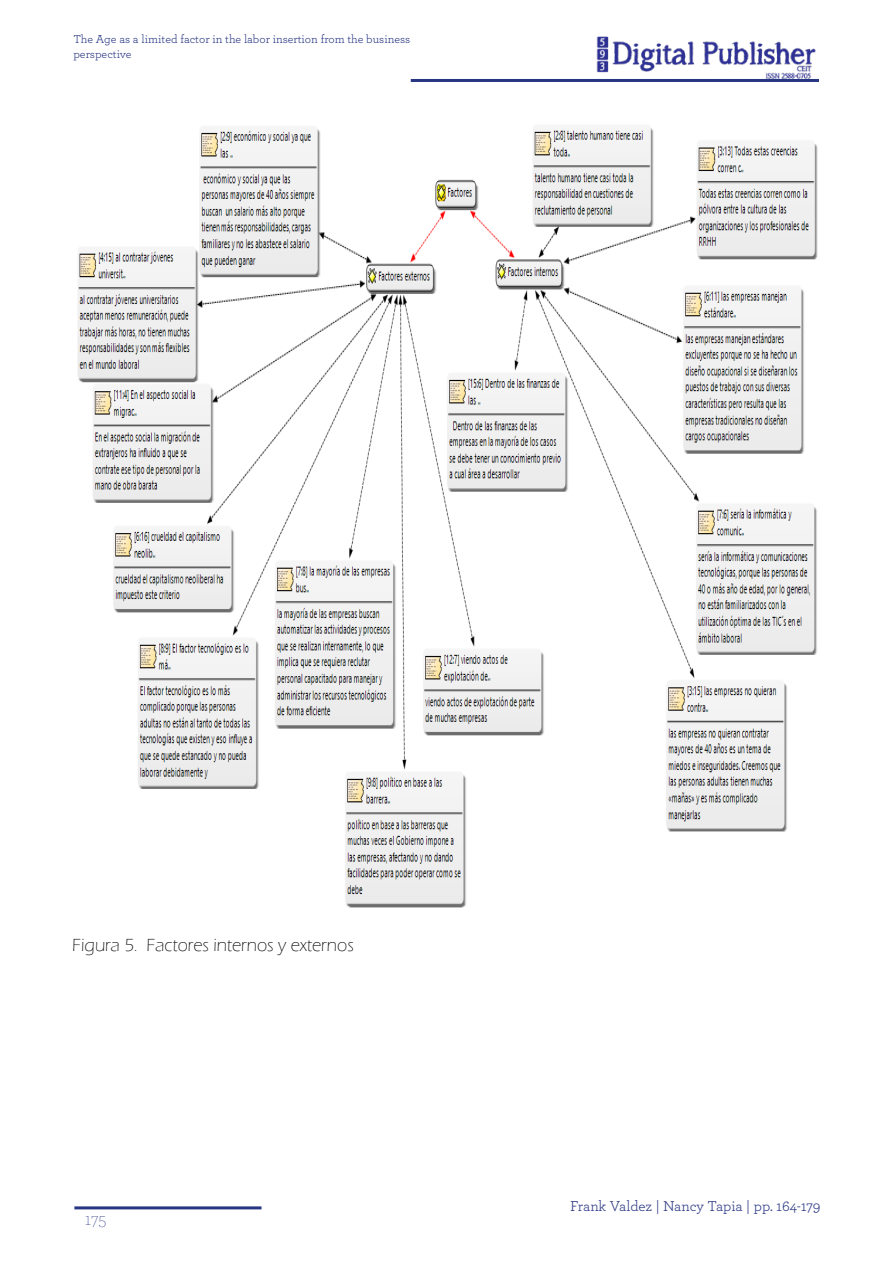
<style>
.page{position:relative;width:893px;height:1263px;background:#fff}
.page>*{position:absolute;margin:0;border:0;box-sizing:border-box;transform-origin:0 0}
.t1{font:300 18px "Eras ITC";color:#000}
.t2{font:200 18px "Archer";color:#283583}
.t3{font:15px "Archer";letter-spacing:-.01em;color:#283583}
.t4{font:12px/14.4px "Archer";color:#283583}
</style>
<div class="page">
<hr style="left:411px;top:79px;width:408px;height:3px;background:#283583">
<img style="left:596px;top:36px;width:220px;height:43px">
<hr style="left:74px;top:1206px;width:187px;height:3px;background:#283583">
<img style="left:77px;top:128px;width:741px;height:780px">
<p class="t4" style="left:73px;top:32px;width:339px">The Age as a limited factor in the labor insertion from the business perspective</p>
<h1 class="t1" style="left:72px;top:935px;width:283px">Figura 5. Factores internos y externos</h1>
<h1 class="t2" style="left:85px;top:1208px;width:23px">175</h1>
<p class="t3" style="left:570px;top:1195px;width:252px">Frank Valdez | Nancy Tapia | pp. 164-179</p>
</div>
